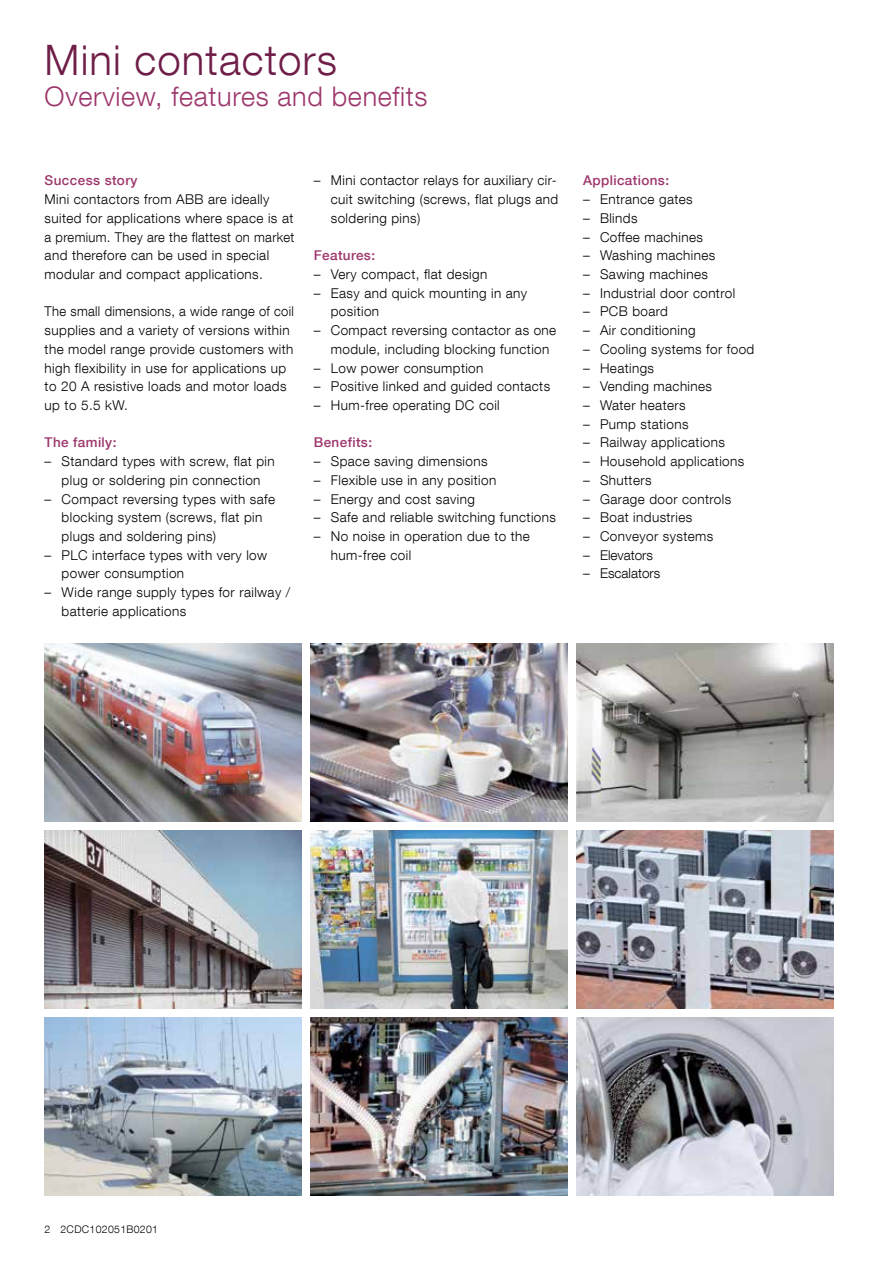
<style>
.page{position:relative;width:893px;height:1263px;background:#fff}
.page>*{position:absolute;margin:0;border:0;box-sizing:border-box;transform-origin:0 0}
.t1{font:300 42px "ABB Neue Helvetica";letter-spacing:.025em;color:#6f1e48}
.t2{font:300 27px "ABB Neue Helvetica";letter-spacing:.025em;color:#9d366c}
.t3{font:300 13.5px/18.8px "ABB Neue Helvetica";letter-spacing:.03em;color:#000}
.t4{font:300 13.5px/18.8px "ABB Neue Helvetica";letter-spacing:.03em;color:#000;scale:.96 1}
.t5{font:500 13.5px "ABB Neue Helvetica";letter-spacing:.03em;color:#9d366c}
.t6{font:300 13.5px "ABB Neue Helvetica";color:#000}
.t7{font:300 10.5px "ABB Neue Helvetica";letter-spacing:.03em;color:#000}
</style>
<div class="page">
<img style="left:45px;top:830px;width:256px;height:179px">
<img style="left:577px;top:643px;width:256px;height:178px">
<img style="left:310px;top:643px;width:257px;height:178px">
<img style="left:577px;top:1017px;width:256px;height:179px">
<img style="left:45px;top:1017px;width:256px;height:179px">
<img style="left:577px;top:830px;width:256px;height:179px">
<img style="left:45px;top:643px;width:256px;height:178px">
<img style="left:310px;top:830px;width:257px;height:179px">
<img style="left:310px;top:1017px;width:258px;height:179px">
<h1 class="t1" style="left:45px;top:34px;width:294px">Mini contactors</h1>
<h2 class="t2" style="left:45px;top:80px;width:384px">Overview, features and benefits</h2>
<p class="t5" style="left:45px;top:172px;width:94px">Success story</p>
<p class="t3" style="left:45px;top:190px;width:251px">Mini contactors from ABB are ideally suited for applications where space is at a premium. They are the flattest on market and therefore can be used in special modular and compact applications.</p>
<p class="t4" style="left:45px;top:302px;width:261px">The small dimensions, a wide range of coil supplies and a variety of versions within the model range provide customers with high flexibility in use for applications up to 20 A resistive loads and motor loads up to 5.5 kW.</p>
<p class="t5" style="left:45px;top:434px;width:73px">The family:</p>
<p class="t3" style="left:45px;top:452px;width:232px;text-align:center">– Standard types with screw, flat pin plug or soldering pin connection</p>
<p class="t3" style="left:62px;top:489px;width:215px;text-indent:-17px">– Compact reversing types with safe blocking system (screws, flat pin plugs and soldering pins)</p>
<p class="t3" style="left:62px;top:545px;width:207px;text-indent:-17px">– PLC interface types with very low power consumption</p>
<p class="t3" style="left:62px;top:583px;width:230px;text-indent:-17px">– Wide range supply types for railway / batterie applications</p>
<p class="t3" style="left:331px;top:171px;width:229px;text-indent:-17px">– Mini contactor relays for auxiliary cir&shy;cuit switching (screws, flat plugs and soldering pins)</p>
<p class="t5" style="left:314px;top:247px;width:63px">Features:</p>
<p class="t3" style="left:314px;top:265px;width:175px">– Very compact, flat design</p>
<p class="t3" style="left:331px;top:283px;width:198px;text-indent:-17px">– Easy and quick mounting in any position</p>
<p class="t3" style="left:331px;top:321px;width:227px;text-indent:-17px">– Compact reversing contactor as one module, including blocking function</p>
<p class="t3" style="left:314px;top:358px;width:171px">– Low power consumption</p>
<p class="t3" style="left:314px;top:377px;width:238px">– Positive linked and guided contacts</p>
<p class="t3" style="left:314px;top:395px;width:187px">– Hum-free operating DC coil</p>
<p class="t5" style="left:314px;top:434px;width:60px">Benefits:</p>
<p class="t3" style="left:314px;top:452px;width:175px">– Space saving dimensions</p>
<p class="t3" style="left:314px;top:470px;width:184px">– Flexible use in any position</p>
<p class="t3" style="left:314px;top:489px;width:163px">– Energy and cost saving</p>
<p class="t3" style="left:314px;top:508px;width:244px">– Safe and reliable switching functions</p>
<p class="t3" style="left:331px;top:526px;width:201px;text-indent:-17px">– No noise in operation due to the hum-free coil</p>
<p class="t5" style="left:583px;top:173px;width:88px">Applications:</p>
<p class="t3" style="left:583px;top:190px;width:111px">– Entrance gates</p>
<p class="t3" style="left:583px;top:208px;width:56px">– Blinds</p>
<p class="t3" style="left:583px;top:227px;width:121px">– Coffee machines</p>
<p class="t3" style="left:583px;top:246px;width:134px">– Washing machines</p>
<p class="t3" style="left:583px;top:265px;width:126px">– Sawing machines</p>
<p class="t3" style="left:583px;top:283px;width:154px">– Industrial door control</p>
<p class="t3" style="left:583px;top:302px;width:87px">– PCB board</p>
<p class="t3" style="left:583px;top:321px;width:114px">– Air conditioning</p>
<p class="t3" style="left:583px;top:339px;width:173px">– Cooling systems for food</p>
<p class="t3" style="left:583px;top:358px;width:73px">– Heatings</p>
<p class="t3" style="left:583px;top:377px;width:131px">– Vending machines</p>
<p class="t3" style="left:583px;top:396px;width:104px">– Water heaters</p>
<p class="t3" style="left:583px;top:414px;width:107px">– Pump stations</p>
<p class="t3" style="left:583px;top:433px;width:143px">– Railway applications</p>
<p class="t3" style="left:583px;top:452px;width:163px">– Household applications</p>
<p class="t3" style="left:583px;top:470px;width:70px">– Shutters</p>
<p class="t3" style="left:583px;top:489px;width:150px">– Garage door controls</p>
<p class="t3" style="left:583px;top:508px;width:111px">– Boat industries</p>
<p class="t3" style="left:583px;top:527px;width:132px">– Conveyor systems</p>
<p class="t6" style="left:583px;top:547px;width:72px">– Elevators</p>
<p class="t6" style="left:583px;top:565px;width:79px">– Escalators</p>
<p class="t7" style="left:45px;top:1223px;width:115px">2 2CDC102051B0201</p>
</div>
